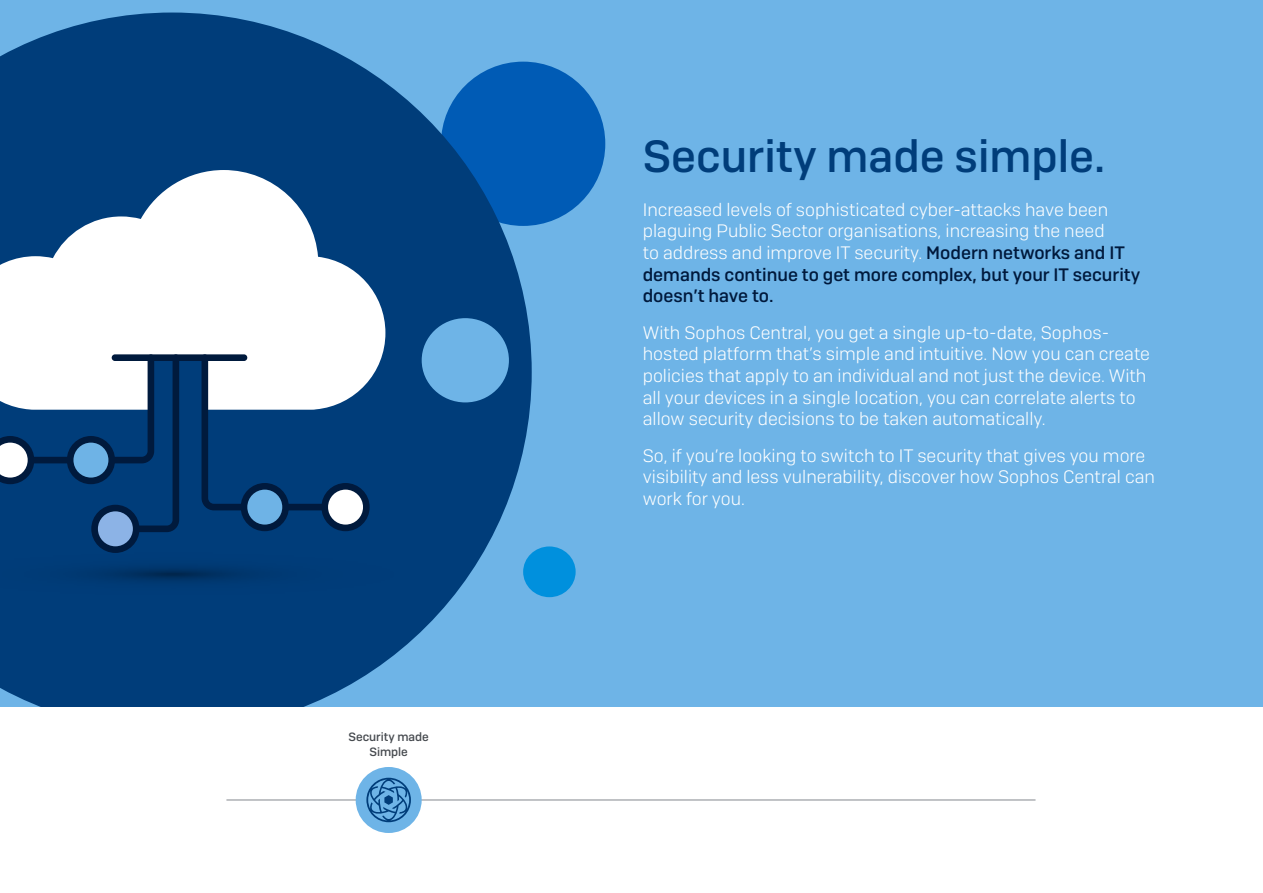
<style>
.page{position:relative;width:1263px;height:893px;background:#fff}
.page>*{position:absolute;margin:0;border:0;box-sizing:border-box;transform-origin:0 0}
.t1{font:500 45px "Camber";color:#003d7a}
.t2{font:18px/21.6px "Camber Lg";color:#fff}
.t3{font:500 18px/21.6px "Camber";color:#00193c}
.t4{font:500 12px/15px "Camber";color:#464a4f;text-align:center}
.s1{font-family:"Camber";font-weight:500;color:#00193c}
</style>
<div class="page">
<div style="left:0;top:0;width:1263px;height:707px;background:#6eb4e7"></div>
<div style="left:441px;top:62px;width:164px;height:164px;background:#005bb5;border-radius:50%"></div>
<svg style="left:0;top:13px;width:532px;height:694px;fill:#003d7a"></svg>
<div style="left:523px;top:546px;width:53px;height:51px;background:#0090dd;border-radius:50%"></div>
<svg style="left:0;top:170px;width:385px;height:240px;background:#b9cada"></svg>
<div style="left:28px;top:457px;width:45px;height:6px;background:#001a3d;border-radius:3px"></div>
<div style="left:112px;top:354px;width:135px;height:7px;background:#001a3d;border-radius:3px"></div>
<svg style="left:0;top:436px;width:34px;height:48px;background:#7f91a6"></svg>
<div style="left:282px;top:504px;width:46px;height:6px;background:#001a3d;border-radius:3px"></div>
<svg style="left:321px;top:483px;width:49px;height:48px;background:#677f99"></svg>
<svg style="left:202px;top:354px;width:87px;height:177px;background:#4c749c"></svg>
<svg style="left:67px;top:354px;width:112px;height:198px;background:#3b6590"></svg>
<img style="left:0;top:552px;width:423px;height:45px">
<hr style="left:226px;top:800px;width:809px;height:1px;background:#83888e">
<div style="left:356px;top:767px;width:66px;height:66px;background:#6eb4e7;border-radius:50%"></div>
<svg style="left:366px;top:778px;width:45px;height:44px"></svg>
<div style="left:422px;top:318px;width:87px;height:84px;background:#6eb4e7;border-radius:50%"></div>
<p class="t4" style="left:348px;top:729px;width:82px">Security made<br>Simple</p>
<h1 class="t1" style="left:643px;top:129px;width:464px">Security made simple.</h1>
<p class="t2" style="left:643px;top:198px;width:484px">Increased levels of sophisticated cyber-attacks have been plaguing Public Sector organisations, increasing the need to address and improve IT security. <span class="s1">Modern networks and IT</span></p>
<p class="t3" style="left:643px;top:263px;width:499px">demands continue to get more complex, but your IT security doesn’t have to.</p>
<p class="t2" style="left:643px;top:321px;width:509px">With Sophos Central, you get a single up-to-date, Sophos&shy;hosted platform that’s simple and intuitive. Now you can create policies that apply to an individual and not just the device. With all your devices in a single location, you can correlate alerts to allow security decisions to be taken automatically.</p>
<p class="t2" style="left:643px;top:444px;width:514px">So, if you’re looking to switch to IT security that gives you more visibility and less vulnerability, discover how Sophos Central can work for you.</p>
</div>
